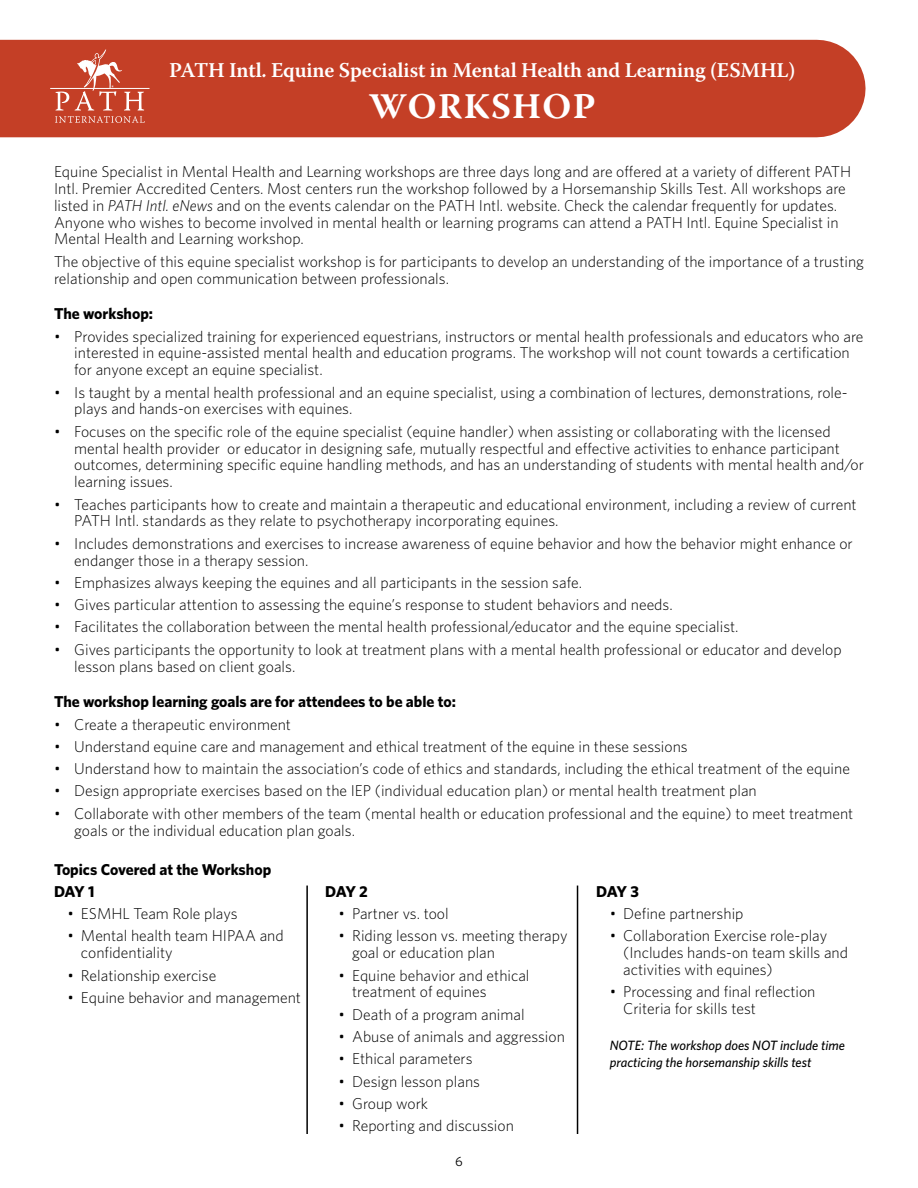
<style>
.page{position:relative;width:918px;height:1188px;background:#fff}
.page>*{position:absolute;margin:0;border:0;box-sizing:border-box;transform-origin:0 0}
.t1{font:700 36px "Warnock Pro";letter-spacing:.04em;color:#fff}
.t2{font:600 21px "Warnock Pro";letter-spacing:-.01em;color:#fff}
.t3{font:300 15.75px/16.8px "Whitney";color:#000}
.t4{font:700 15.75px/22.2px "Whitney";color:#000}
.t5{font:italic 500 13.5px/16.8px "Whitney";color:#000}
.t6{font:13.5px "Whitney";color:#000}
.s1{font-style:italic}
</style>
<div class="page">
<div style="left:0;top:40px;width:817px;height:97px;background:#c43f26"></div>
<hr style="left:50px;top:88px;width:100px;height:1px;background:#fff">
<svg style="left:55px;top:50px;width:90px;height:73px"></svg>
<hr style="left:306px;top:886px;width:2px;height:248px;background:#000">
<hr style="left:577px;top:886px;width:1px;height:248px;background:#000">
<h2 class="t2" style="left:169px;top:58px;width:628px">PATH Intl. Equine Specialist in Mental Health and Learning (ESMHL)</h2>
<h1 class="t1" style="left:369px;top:84px;width:228px">WORKSHOP</h1>
<p class="t3" style="left:54px;top:163px;width:799px">Equine Specialist in Mental Health and Learning workshops are three days long and are offered at a variety of different PATH Intl. Premier Accredited Centers. Most centers run the workshop followed by a Horsemanship Skills Test. All workshops are listed in <span class="s1">PATH Intl. eNews</span> and on the events calendar on the PATH Intl. website. Check the calendar frequently for updates.<br>Anyone who wishes to become involved in mental health or learning programs can attend a PATH Intl. Equine Specialist in Mental Health and Learning workshop.</p>
<p class="t3" style="left:54px;top:252px;width:812px">The objective of this equine specialist workshop is for participants to develop an understanding of the importance of a trusting relationship and open communication between professionals.</p>
<p class="t4" style="left:54px;top:302px;width:101px">The workshop:</p>
<p class="t3" style="left:74px;top:327px;width:791px;text-indent:-20px">• Provides specialized training for experienced equestrians, instructors or mental health professionals and educators who are interested in equine-assisted mental health and education programs. The workshop will not count towards a certification for anyone except an equine specialist.</p>
<p class="t3" style="left:74px;top:383px;width:775px;text-indent:-20px">• Is taught by a mental health professional and an equine specialist, using a combination of lectures, demonstrations, role&shy;plays and hands-on exercises with equines.</p>
<p class="t3" style="left:74px;top:422px;width:791px;text-indent:-20px">• Focuses on the specific role of the equine specialist (equine handler) when assisting or collaborating with the licensed mental health provider or educator in designing safe, mutually respectful and effective activities to enhance participant outcomes, determining specific equine handling methods, and has an understanding of students with mental health and/or learning issues.</p>
<p class="t3" style="left:74px;top:495px;width:784px;text-indent:-20px">• Teaches participants how to create and maintain a therapeutic and educational environment, including a review of current<br>PATH Intl. standards as they relate to psychotherapy incorporating equines.</p>
<p class="t3" style="left:74px;top:534px;width:780px;text-indent:-20px">• Includes demonstrations and exercises to increase awareness of equine behavior and how the behavior might enhance or endanger those in a therapy session.</p>
<p class="t3" style="left:54px;top:573px;width:530px">• Emphasizes always keeping the equines and all participants in the session safe.</p>
<p class="t3" style="left:54px;top:596px;width:620px">• Gives particular attention to assessing the equine’s response to student behaviors and needs.</p>
<p class="t3" style="left:54px;top:618px;width:686px">• Facilitates the collaboration between the mental health professional/educator and the equine specialist.</p>
<p class="t3" style="left:74px;top:640px;width:769px;text-indent:-20px">• Gives participants the opportunity to look at treatment plans with a mental health professional or educator and develop lesson plans based on client goals.</p>
<p class="t4" style="left:54px;top:690px;width:403px">The workshop learning goals are for attendees to be able to:</p>
<p class="t3" style="left:54px;top:715px;width:238px">• Create a therapeutic environment</p>
<p class="t3" style="left:54px;top:737px;width:635px">• Understand equine care and management and ethical treatment of the equine in these sessions</p>
<p class="t3" style="left:54px;top:760px;width:798px">• Understand how to maintain the association’s code of ethics and standards, including the ethical treatment of the equine</p>
<p class="t3" style="left:54px;top:782px;width:704px">• Design appropriate exercises based on the IEP (individual education plan) or mental health treatment plan</p>
<p class="t3" style="left:74px;top:804px;width:781px;text-indent:-20px">• Collaborate with other members of the team (mental health or education professional and the equine) to meet treatment goals or the individual education plan goals.</p>
<p class="t4" style="left:54px;top:858px;width:219px">Topics Covered at the Workshop<br>DAY 1</p>
<p class="t3" style="left:67px;top:905px;width:172px">• ESMHL Team Role plays</p>
<p class="t3" style="left:81px;top:927px;width:204px;text-indent:-13px">• Mental health team HIPAA and confidentiality</p>
<p class="t3" style="left:67px;top:966px;width:150px">• Relationship exercise</p>
<p class="t3" style="left:67px;top:989px;width:235px">• Equine behavior and management</p>
<p class="t4" style="left:596px;top:880px;width:44px">DAY 3</p>
<p class="t3" style="left:610px;top:905px;width:135px">• Define partnership</p>
<p class="t3" style="left:623px;top:927px;width:226px;text-indent:-13px">• Collaboration Exercise role-play (Includes hands-on team skills and activities with equines)</p>
<p class="t3" style="left:623px;top:983px;width:194px;text-indent:-13px">• Processing and final reflection<br>Criteria for skills test</p>
<p class="t5" style="left:610px;top:1037px;width:237px">NOTE: The workshop does NOT include time practicing the horsemanship skills test</p>
<p class="t4" style="left:325px;top:880px;width:44px">DAY 2</p>
<p class="t3" style="left:339px;top:905px;width:112px">• Partner vs. tool</p>
<p class="t3" style="left:352px;top:927px;width:217px;text-indent:-13px">• Riding lesson vs. meeting therapy goal or education plan</p>
<p class="t3" style="left:352px;top:966px;width:179px;text-indent:-13px">• Equine behavior and ethical treatment of equines</p>
<p class="t3" style="left:339px;top:1005px;width:187px">• Death of a program animal</p>
<p class="t3" style="left:339px;top:1028px;width:228px">• Abuse of animals and aggression</p>
<p class="t3" style="left:339px;top:1050px;width:135px">• Ethical parameters</p>
<p class="t3" style="left:339px;top:1072px;width:143px">• Design lesson plans</p>
<p class="t3" style="left:339px;top:1094px;width:91px">• Group work</p>
<p class="t3" style="left:339px;top:1117px;width:177px">• Reporting and discussion</p>
<p class="t6" style="left:455px;top:1153px;width:9px">6</p>
</div>
